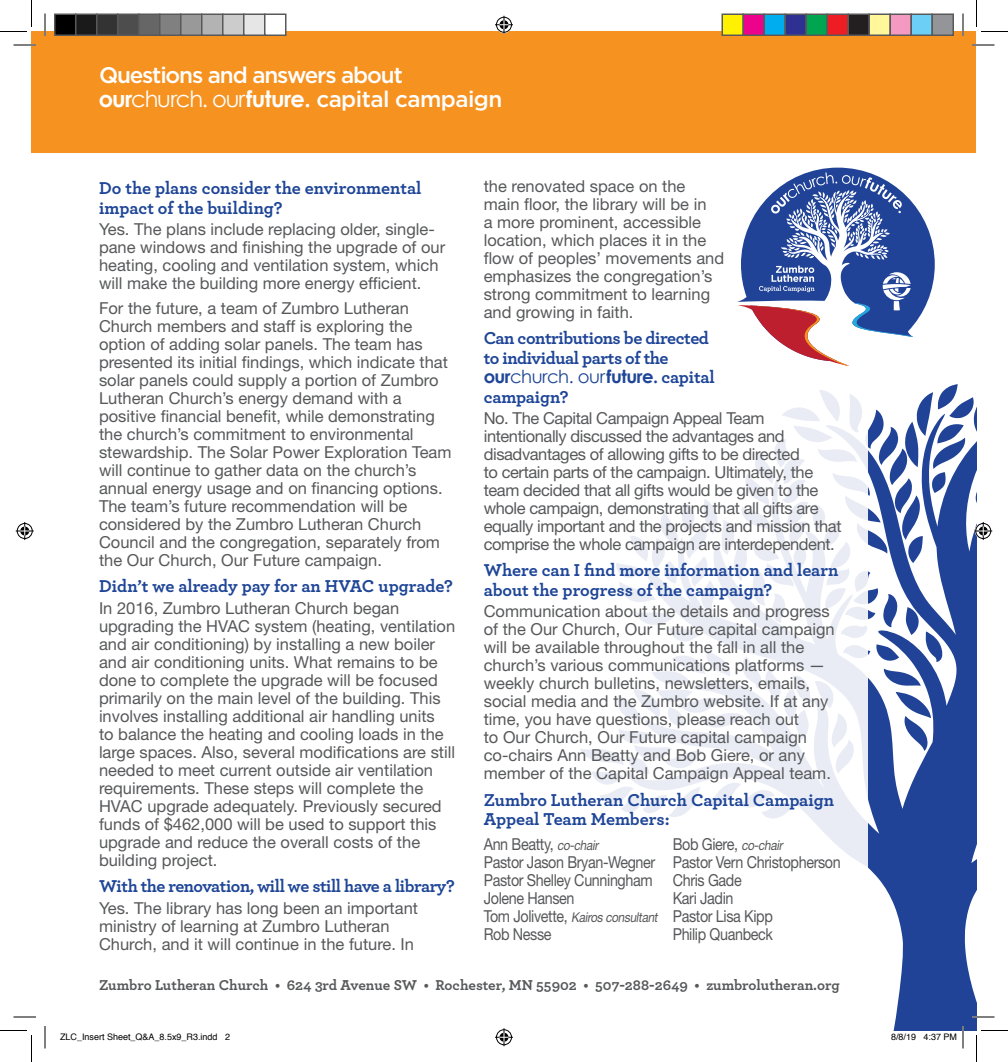
<style>
.page{position:relative;width:1008px;height:1062px;background:#fff}
.page>*{position:absolute;margin:0;border:0;box-sizing:border-box;transform-origin:0 0}
.t1{font:500 22.5px/24px "Gotham";letter-spacing:-.05em;color:#fff}
.t2{font:700 18px/19.5px "Archer";letter-spacing:-.005em;color:#1e4597}
.t3{font:700 18px/19.5px "Archer";letter-spacing:-.025em;color:#1e4597}
.t4{font:700 18px "Century Gothic";letter-spacing:-.025em;color:#1e4597}
.t5{font:16.5px/18px "Helvetica Neue LT Std";color:#57585a}
.t6{font:16.5px/18px "Helvetica Neue LT Std";letter-spacing:-.025em;color:#57585a}
.t7{font:16.5px/18px "Helvetica Neue LT Std";letter-spacing:-.025em;color:#57585a;scale:.87 1}
.t8{font:700 15px "Archer";color:#57585a}
.t9{font:9px "Helvetica";color:#000}
.s1{font-family:"Century Gothic";font-weight:700}
.s2{font-family:"Century Gothic";font-weight:400}
.s3{font-weight:400}
.s4{font-family:"Archer"}
.s5{font-style:italic;font-size:13.5px}
</style>
<div class="page">
<svg style="left:868px;top:819px;width:108px;height:211px;fill:#204397"></svg>
<svg style="left:812px;top:819px;width:56px;height:48px;fill:#e9ecf4"></svg>
<div style="left:32px;top:32px;width:944px;height:121px;background:#f69220"></div>
<svg style="left:737px;top:168px;width:198px;height:198px"></svg>
<hr style="left:14px;top:44px;width:22px;height:2px;background:#fff">
<hr style="left:972px;top:44px;width:22px;height:2px;background:#fff">
<hr style="left:972px;top:1016px;width:22px;height:2px;background:#fff">
<hr style="left:44px;top:14px;width:2px;height:22px;background:#fff">
<hr style="left:962px;top:14px;width:2px;height:22px;background:#fff">
<hr style="left:962px;top:1026px;width:2px;height:22px;background:#fff">
<svg style="left:14px;top:45px;width:22px;height:1px"></svg>
<svg style="left:972px;top:45px;width:22px;height:1px"></svg>
<svg style="left:14px;top:1017px;width:22px;height:1px"></svg>
<svg style="left:972px;top:1017px;width:22px;height:1px"></svg>
<svg style="left:45px;top:14px;width:1px;height:22px"></svg>
<svg style="left:45px;top:1026px;width:1px;height:22px"></svg>
<svg style="left:963px;top:14px;width:1px;height:22px"></svg>
<svg style="left:963px;top:1026px;width:1px;height:22px"></svg>
<svg style="left:0;top:0;width:32px;height:32px"></svg>
<svg style="left:0;top:1030px;width:32px;height:32px"></svg>
<svg style="left:976px;top:0;width:32px;height:32px"></svg>
<svg style="left:976px;top:1030px;width:32px;height:32px"></svg>
<svg style="left:495px;top:16px;width:18px;height:18px"></svg>
<svg style="left:495px;top:1028px;width:18px;height:18px"></svg>
<svg style="left:16px;top:522px;width:18px;height:18px"></svg>
<svg style="left:580px;top:384px;width:412px;height:435px"></svg>
<div style="left:55px;top:14px;width:21px;height:21px;background:#000"></div>
<div style="left:54px;top:14px;width:22px;height:22px;border:2px solid #595959"></div>
<div style="left:76px;top:14px;width:21px;height:21px;background:#1a1a1a"></div>
<div style="left:75px;top:14px;width:23px;height:22px;border:2px solid #595959"></div>
<div style="left:97px;top:14px;width:21px;height:21px;background:#333"></div>
<div style="left:96px;top:14px;width:22px;height:22px;border:2px solid #595959"></div>
<div style="left:118px;top:14px;width:21px;height:21px;background:#4d4d4d"></div>
<div style="left:117px;top:14px;width:23px;height:22px;border:2px solid #595959"></div>
<div style="left:139px;top:14px;width:21px;height:21px;background:#666"></div>
<div style="left:138px;top:14px;width:22px;height:22px;border:2px solid #595959"></div>
<div style="left:160px;top:14px;width:21px;height:21px;background:#808080"></div>
<div style="left:159px;top:14px;width:23px;height:22px;border:2px solid #595959"></div>
<div style="left:181px;top:14px;width:21px;height:21px;background:#999"></div>
<div style="left:180px;top:14px;width:22px;height:22px;border:2px solid #595959"></div>
<div style="left:202px;top:14px;width:21px;height:21px;background:#b3b3b3"></div>
<div style="left:201px;top:14px;width:23px;height:22px;border:2px solid #595959"></div>
<div style="left:223px;top:14px;width:21px;height:21px;background:#ccc"></div>
<div style="left:222px;top:14px;width:22px;height:22px;border:2px solid #595959"></div>
<div style="left:244px;top:14px;width:21px;height:21px;background:#e6e6e6"></div>
<div style="left:243px;top:14px;width:23px;height:22px;border:2px solid #595959"></div>
<div style="left:265px;top:14px;width:21px;height:21px;background:#fff"></div>
<div style="left:264px;top:14px;width:22px;height:22px;border:2px solid #595959"></div>
<div style="left:722px;top:14px;width:21px;height:21px;background:#fff101"></div>
<div style="left:722px;top:14px;width:22px;height:22px;border:2px solid #595959"></div>
<div style="left:743px;top:14px;width:21px;height:21px;background:#ed028c"></div>
<div style="left:742px;top:14px;width:23px;height:22px;border:2px solid #595959"></div>
<div style="left:764px;top:14px;width:21px;height:21px;background:#00aeef"></div>
<div style="left:764px;top:14px;width:22px;height:22px;border:2px solid #595959"></div>
<div style="left:785px;top:14px;width:21px;height:21px;background:#2e3092"></div>
<div style="left:784px;top:14px;width:23px;height:22px;border:2px solid #595959"></div>
<div style="left:806px;top:14px;width:21px;height:21px;background:#00a54f"></div>
<div style="left:806px;top:14px;width:22px;height:22px;border:2px solid #595959"></div>
<div style="left:827px;top:14px;width:21px;height:21px;background:#ee1d23"></div>
<div style="left:826px;top:14px;width:23px;height:22px;border:2px solid #595959"></div>
<div style="left:848px;top:14px;width:21px;height:21px;background:#231f20"></div>
<div style="left:848px;top:14px;width:22px;height:22px;border:2px solid #595959"></div>
<div style="left:869px;top:14px;width:21px;height:21px;background:#fff79a"></div>
<div style="left:868px;top:14px;width:23px;height:22px;border:2px solid #595959"></div>
<div style="left:890px;top:14px;width:21px;height:21px;background:#f499c2"></div>
<div style="left:890px;top:14px;width:22px;height:22px;border:2px solid #595959"></div>
<div style="left:911px;top:14px;width:21px;height:21px;background:#6bcff6"></div>
<div style="left:910px;top:14px;width:23px;height:22px;border:2px solid #595959"></div>
<div style="left:932px;top:14px;width:21px;height:21px;background:#939598"></div>
<div style="left:932px;top:14px;width:22px;height:22px;border:2px solid #595959"></div>
<svg style="left:923px;top:1030px;width:34px;height:1px"></svg>
<h1 class="t1" style="left:99px;top:63px;width:405px">Questions and answers about <span class="s1">our</span><span class="s2">church. our</span><span class="s1">future.</span> capital campaign</h1>
<p class="t2" style="left:99px;top:178px;width:324px">Do the plans consider the environmental impact of the building?</p>
<p class="t5" style="left:99px;top:220px;width:348px">Yes. The plans include replacing older, single&shy;pane windows and finishing the upgrade of our heating, cooling and ventilation system, which will make the building more energy efficient.</p>
<p class="t5" style="left:99px;top:299px;width:354px">For the future, a team of Zumbro Lutheran Church members and staff is exploring the option of adding solar panels. The team has presented its initial findings, which indicate that solar panels could supply a portion of Zumbro Lutheran Church’s energy demand with a positive financial benefit, while demonstrating the church’s commitment to environmental stewardship. The Solar Power Exploration Team will continue to gather data on the church’s annual energy usage and on financing options.<br>The team’s future recommendation will be considered by the Zumbro Lutheran Church Council and the congregation, separately from the Our Church, Our Future campaign.</p>
<p class="t2" style="left:99px;top:576px;width:356px">Didn’t we already pay for an HVAC upgrade?</p>
<p class="t5" style="left:99px;top:599px;width:358px">In 2016, Zumbro Lutheran Church began upgrading the HVAC system (heating, ventilation and air conditioning) by installing a new boiler and air conditioning units. What remains to be done to complete the upgrade will be focused primarily on the main level of the building. This involves installing additional air handling units<br>to balance the heating and cooling loads in the large spaces. Also, several modifications are still needed to meet current outside air ventilation requirements. These steps will complete the HVAC upgrade adequately. Previously secured funds of $462,000 will be used to support this upgrade and reduce the overall costs of the building project.</p>
<p class="t3" style="left:99px;top:875px;width:357px">With the renovation, will we still have a library?</p>
<p class="t5" style="left:99px;top:899px;width:321px">Yes. The library has long been an important ministry of learning at Zumbro Lutheran<br>Church, and it will continue in the future. In</p>
<p class="t5" style="left:484px;top:177px;width:242px">the renovated space on the main floor, the library will be in<br>a more prominent, accessible location, which places it in the flow of peoples’ movements and emphasizes the congregation’s strong commitment to learning and growing in faith.</p>
<p class="t3" style="left:484px;top:327px;width:227px">Can contributions be directed to individual parts of the</p>
<p class="t4" style="left:484px;top:365px;width:233px">our<span class="s3">church. our</span>future. <span class="s4">capital</span></p>
<p class="t2" style="left:484px;top:386px;width:86px">campaign?</p>
<p class="t6" style="left:484px;top:409px;width:359px">No. The Capital Campaign Appeal Team intentionally discussed the advantages and disadvantages of allowing gifts to be directed<br>to certain parts of the campaign. Ultimately, the team decided that all gifts would be given to the whole campaign, demonstrating that all gifts are equally important and the projects and mission that comprise the whole campaign are interdependent.</p>
<p class="t2" style="left:484px;top:559px;width:356px">Where can I find more information and learn about the progress of the campaign?</p>
<p class="t5" style="left:484px;top:602px;width:352px">Communication about the details and progress of the Our Church, Our Future capital campaign will be available throughout the fall in all the church’s various communications platforms — weekly church bulletins, newsletters, emails, social media and the Zumbro website. If at any time, you have questions, please reach out<br>to Our Church, Our Future capital campaign co-chairs Ann Beatty and Bob Giere, or any member of the Capital Campaign Appeal team.</p>
<p class="t2" style="left:484px;top:789px;width:352px">Zumbro Lutheran Church Capital Campaign<br>Appeal Team Members:</p>
<p class="t7" style="left:484px;top:835px;width:136px">Ann Beatty, <span class="s5">co-chair</span></p>
<p class="t7" style="left:484px;top:835px;width:412px;text-indent:189px">Bob Giere, <span class="s5">co-chair<br></span>Pastor Jason Bryan-Wegner Pastor Vern Christopherson<br>Pastor Shelley Cunningham Chris Gade<br>Jolene Hansen</p>
<p class="t7" style="left:484px;top:889px;width:334px;text-indent:189px">Kari Jadin<br>Tom Jolivette, <span class="s5">Kairos consultant</span> Pastor Lisa Kipp<br>Rob Nesse</p>
<p class="t7" style="left:673px;top:925px;width:117px">Philip Quanbeck</p>
<p class="t8" style="left:99px;top:974px;width:742px">Zumbro Lutheran Church • 624 3rd Avenue SW • Rochester, MN 55902 • 507-288-2649 • zumbrolutheran.org</p>
<p class="t9" style="left:60px;top:1029px;width:172px">ZLC_Insert Sheet_Q&amp;A_8.5x9_R3.indd 2</p>
<p class="t9" style="left:891px;top:1029px;width:68px">8/8/19 4:37 PM</p>
</div>
